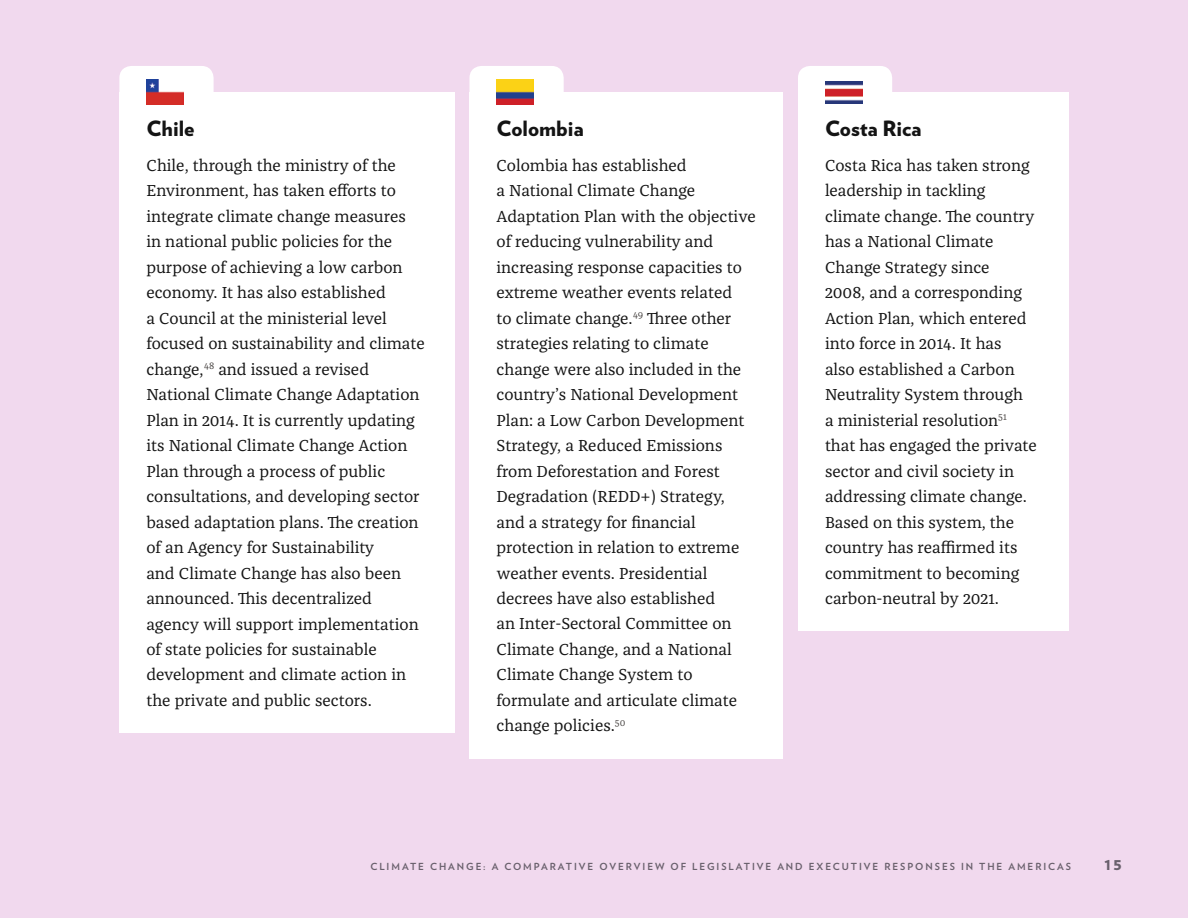
<style>
.page{position:relative;width:1188px;height:918px;background:#f1d9ee}
.page>*{position:absolute;margin:0;border:0;box-sizing:border-box;transform-origin:0 0}
.t1{font:900 21px "Verlag";color:#141414}
.t2{font:16.5px/25.5px "Franziska Pro";color:#141414}
.t3{font:900 13.5px "Verlag";color:#707174}
.t4{font:700 9.75px "Verlag";letter-spacing:.2em;color:#707174}
</style>
<div class="page">
<div style="left:119px;top:92px;width:335px;height:641px;background:#fff"></div>
<div style="left:470px;top:92px;width:313px;height:667px;background:#fff"></div>
<div style="left:798px;top:92px;width:271px;height:539px;background:#fff"></div>
<div style="left:119px;top:66px;width:95px;height:43px;background:#fff;border-radius:12px"></div>
<div style="left:470px;top:66px;width:94px;height:43px;background:#fff;border-radius:12px"></div>
<div style="left:798px;top:66px;width:94px;height:43px;background:#fff;border-radius:12px"></div>
<img style="left:146px;top:80px;width:38px;height:25px">
<img style="left:496px;top:80px;width:38px;height:25px">
<img style="left:825px;top:81px;width:37px;height:23px">
<p class="t1" style="left:146px;top:111px;width:50px">Chile</p>
<p class="t2" style="left:146px;top:152px;width:280px">Chile, through the ministry of the Environment, has taken efforts to integrate climate change measures<br>in national public policies for the purpose of achieving a low carbon economy. It has also established<br>a Council at the ministerial level focused on sustainability and climate change,<sup>48</sup> and issued a revised National Climate Change Adaptation Plan in 2014. It is currently updating its National Climate Change Action Plan through a process of public consultations, and developing sector based adaptation plans. The creation of an Agency for Sustainability<br>and Climate Change has also been announced. This decentralized agency will support implementation of state policies for sustainable development and climate action in the private and public sectors.</p>
<p class="t1" style="left:496px;top:111px;width:89px">Colombia</p>
<p class="t2" style="left:496px;top:152px;width:261px">Colombia has established<br>a National Climate Change<br>Adaptation Plan with the objective of reducing vulnerability and increasing response capacities to extreme weather events related<br>to climate change.<sup>49</sup> Three other strategies relating to climate change were also included in the country’s National Development<br>Plan: a Low Carbon Development<br>Strategy, a Reduced Emissions from Deforestation and Forest<br>Degradation (REDD+) Strategy, and a strategy for financial protection in relation to extreme weather events. Presidential decrees have also established<br>an Inter-Sectoral Committee on<br>Climate Change, and a National<br>Climate Change System to formulate and articulate climate change policies.<sup>50</sup></p>
<p class="t1" style="left:825px;top:111px;width:98px">Costa Rica</p>
<p class="t2" style="left:825px;top:152px;width:213px">Costa Rica has taken strong leadership in tackling climate change. The country has a National Climate<br>Change Strategy since<br>2008, and a corresponding<br>Action Plan, which entered into force in 2014. It has<br>also established a Carbon<br>Neutrality System through<br>a ministerial resolution<sup>51 </sup>that has engaged the private sector and civil society in addressing climate change.<br>Based on this system, the country has reaffirmed its commitment to becoming carbon-neutral by 2021.</p>
<p class="t4" style="left:370px;top:859px;width:702px">CLIMATE CHANGE: A COMPARATIVE OVERVIEW OF LEGISLATIVE AND EXECUTIVE RESPONSES IN THE AMERICAS</p>
<p class="t3" style="left:1105px;top:854px;width:19px">15</p>
</div>
